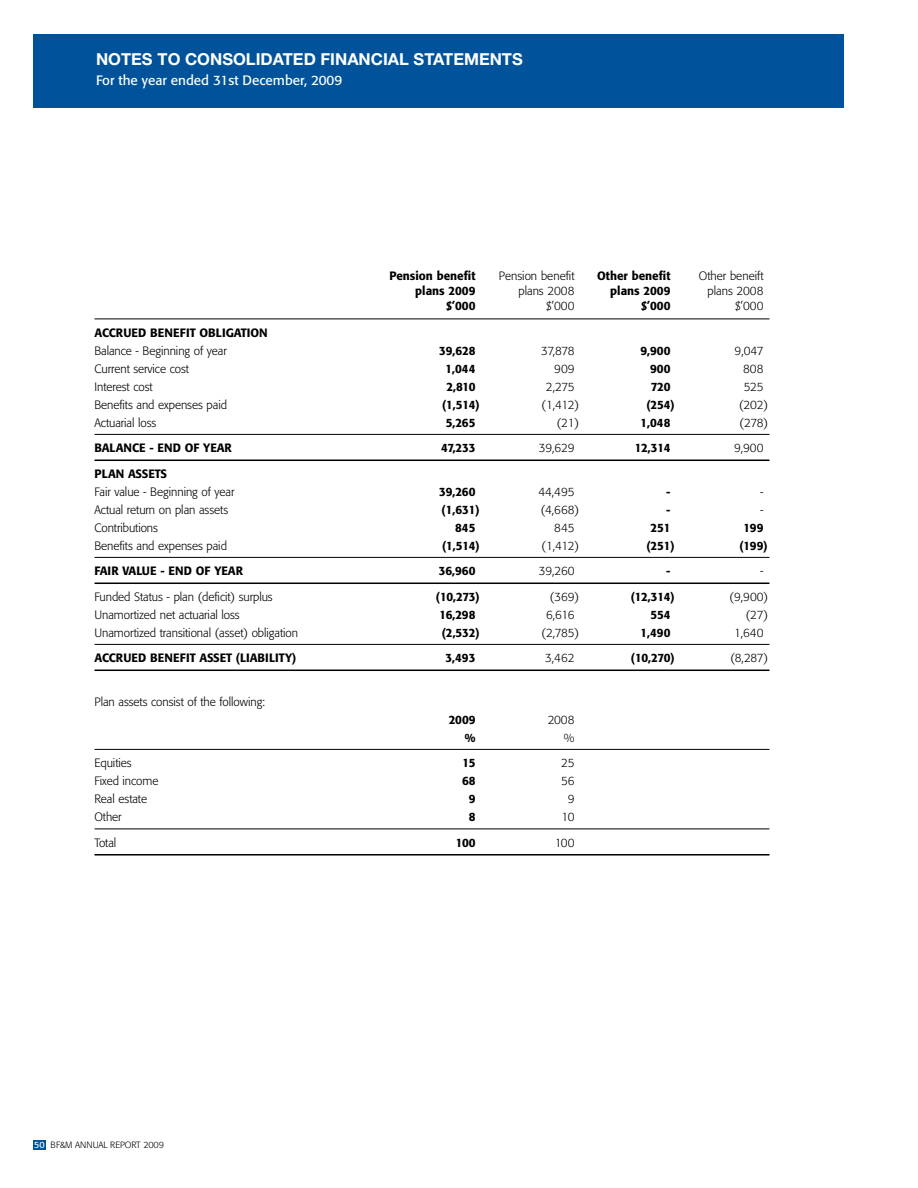
<style>
.page{position:relative;width:918px;height:1188px;background:#fff}
.page>*{position:absolute;margin:0;border:0;box-sizing:border-box;transform-origin:0 0}
.t1{font:700 16.5px "Helvetica Neue LT Std";color:#fff}
.t2{font:13.5px "Formata";color:#fff}
.t3{font:300 12px "Formata";letter-spacing:-.005em;color:#000}
.t4{font:500 12px "Formata";color:#000}
.t5{font:500 12px "Formata";letter-spacing:.02em;color:#000}
.t6{font:500 12px "Formata";letter-spacing:.065em;color:#000}
.t7{font:300 9px "Formata";letter-spacing:-.005em;color:#000}
.s1{font-weight:400;color:#fff}
</style>
<div class="page">
<div style="left:34px;top:34px;width:810px;height:73px;background:#00539b"></div>
<hr style="left:94px;top:319px;width:676px;height:1px;background:#000">
<hr style="left:94px;top:434px;width:676px;height:1px;background:#000">
<hr style="left:94px;top:460px;width:676px;height:1px;background:#000">
<hr style="left:94px;top:557px;width:676px;height:1px;background:#000">
<hr style="left:94px;top:583px;width:676px;height:1px;background:#000">
<hr style="left:94px;top:644px;width:676px;height:1px;background:#000">
<hr style="left:94px;top:670px;width:676px;height:1px;background:#000">
<hr style="left:94px;top:749px;width:676px;height:1px;background:#000">
<hr style="left:94px;top:829px;width:676px;height:1px;background:#000">
<hr style="left:94px;top:854px;width:676px;height:2px;background:#000">
<div style="left:34px;top:1140px;width:12px;height:10px;background:#00539b"></div>
<h1 class="t1" style="left:96px;top:49px;width:428px">NOTES TO CONSOLIDATED FINANCIAL STATEMENTS</h1>
<p class="t2" style="left:96px;top:72px;width:248px">For the year ended 31st December, 2009</p>
<p class="t4" style="left:390px;top:268px;width:87px">PENSION BENEFIT</p>
<p class="t3" style="left:499px;top:268px;width:77px">Pension benefit</p>
<p class="t4" style="left:597px;top:268px;width:75px">OTHER BENEFIT</p>
<p class="t3" style="left:699px;top:268px;width:66px">Other beneift</p>
<p class="t4" style="left:415px;top:283px;width:62px">PLANS 2009</p>
<p class="t3" style="left:518px;top:283px;width:58px">plans 2008</p>
<p class="t4" style="left:610px;top:283px;width:62px">PLANS 2009</p>
<p class="t3" style="left:707px;top:283px;width:58px">plans 2008</p>
<p class="t4" style="left:446px;top:298px;width:31px">$’000</p>
<p class="t3" style="left:546px;top:298px;width:30px">$’000</p>
<p class="t4" style="left:641px;top:298px;width:31px">$’000</p>
<p class="t3" style="left:735px;top:298px;width:30px">$’000</p>
<p class="t4" style="left:95px;top:325px;width:175px">ACC RUED BENEFIT OBLIGATION</p>
<p class="t3" style="left:95px;top:343px;width:134px">Balance - Beginning of year</p>
<p class="t4" style="left:439px;top:343px;width:38px">39,628</p>
<p class="t3" style="left:541px;top:343px;width:35px">37,878</p>
<p class="t4" style="left:640px;top:343px;width:32px">9,900</p>
<p class="t3" style="left:735px;top:343px;width:30px">9,047</p>
<p class="t3" style="left:95px;top:361px;width:96px">Current service cost</p>
<p class="t4" style="left:445px;top:361px;width:32px">1,044</p>
<p class="t3" style="left:554px;top:361px;width:22px">909</p>
<p class="t4" style="left:650px;top:361px;width:22px">900</p>
<p class="t3" style="left:743px;top:361px;width:22px">808</p>
<p class="t3" style="left:95px;top:379px;width:60px">Interest cost</p>
<p class="t4" style="left:446px;top:379px;width:31px">2,810</p>
<p class="t3" style="left:546px;top:379px;width:30px">2,275</p>
<p class="t4" style="left:651px;top:379px;width:21px">720</p>
<p class="t3" style="left:744px;top:379px;width:21px">525</p>
<p class="t3" style="left:95px;top:397px;width:134px">Benefits and expenses paid</p>
<p class="t4" style="left:442px;top:397px;width:39px">(1,514)</p>
<p class="t3" style="left:542px;top:397px;width:39px">(1,412)</p>
<p class="t4" style="left:646px;top:397px;width:30px">(254)</p>
<p class="t3" style="left:739px;top:397px;width:31px">(202)</p>
<p class="t3" style="left:95px;top:415px;width:63px">Actuarial loss</p>
<p class="t4" style="left:446px;top:415px;width:31px">5,265</p>
<p class="t3" style="left:557px;top:415px;width:24px">(21)</p>
<p class="t4" style="left:640px;top:415px;width:32px">1,048</p>
<p class="t3" style="left:739px;top:415px;width:30px">(278)</p>
<p class="t4" style="left:95px;top:440px;width:3px">BALA</p>
<p class="t4" style="left:124px;top:440px;width:110px">NCE - END OF YEAR</p>
<p class="t4" style="left:441px;top:440px;width:36px">47,233</p>
<p class="t3" style="left:539px;top:441px;width:37px">39,629</p>
<p class="t4" style="left:635px;top:440px;width:37px">12,314</p>
<p class="t3" style="left:734px;top:441px;width:31px">9,900</p>
<p class="t4" style="left:94px;top:466px;width:4px">PLA</p>
<p class="t4" style="left:116px;top:466px;width:16px">N ASSETS</p>
<p class="t3" style="left:94px;top:484px;width:141px">Fair value - Beginning of year</p>
<p class="t4" style="left:439px;top:484px;width:38px">39,260</p>
<p class="t3" style="left:538px;top:484px;width:38px">44,495</p>
<p class="t4" style="left:666px;top:484px;width:6px">-</p>
<p class="t3" style="left:760px;top:484px;width:5px">-</p>
<p class="t3" style="left:94px;top:502px;width:135px">Actual return on plan assets</p>
<p class="t4" style="left:442px;top:502px;width:40px">(1,631)</p>
<p class="t3" style="left:541px;top:502px;width:40px">(4,668)</p>
<p class="t4" style="left:666px;top:502px;width:6px">-</p>
<p class="t3" style="left:760px;top:502px;width:5px">-</p>
<p class="t3" style="left:94px;top:520px;width:65px">Contributions</p>
<p class="t4" style="left:455px;top:520px;width:22px">845</p>
<p class="t3" style="left:554px;top:520px;width:22px">845</p>
<p class="t4" style="left:651px;top:520px;width:21px">251</p>
<p class="t4" style="left:744px;top:520px;width:21px">199</p>
<p class="t3" style="left:95px;top:538px;width:134px">Benefits and expenses paid</p>
<p class="t4" style="left:442px;top:538px;width:39px">(1,514)</p>
<p class="t3" style="left:542px;top:538px;width:39px">(1,412)</p>
<p class="t4" style="left:646px;top:538px;width:30px">(251)</p>
<p class="t4" style="left:739px;top:538px;width:30px">(199)</p>
<p class="t4" style="left:94px;top:563px;width:150px">FA IR VALUE - END OF YEAR</p>
<p class="t4" style="left:439px;top:563px;width:38px">36,960</p>
<p class="t3" style="left:539px;top:564px;width:37px">39,260</p>
<p class="t4" style="left:666px;top:563px;width:6px">-</p>
<p class="t3" style="left:760px;top:564px;width:5px">-</p>
<p class="t3" style="left:94px;top:589px;width:180px">Funded Status - plan (deficit) surplus</p>
<p class="t4" style="left:436px;top:589px;width:45px">(10,273)</p>
<p class="t3" style="left:550px;top:589px;width:31px">(369)</p>
<p class="t4" style="left:631px;top:589px;width:45px">(12,314)</p>
<p class="t3" style="left:730px;top:589px;width:40px">(9,900)</p>
<p class="t3" style="left:94px;top:607px;width:147px">Unamortized net actuarial loss</p>
<p class="t4" style="left:439px;top:607px;width:38px">16,298</p>
<p class="t3" style="left:546px;top:607px;width:30px">6,616</p>
<p class="t4" style="left:651px;top:607px;width:21px">554</p>
<p class="t3" style="left:746px;top:607px;width:24px">(27)</p>
<p class="t3" style="left:94px;top:625px;width:205px">Unamortized transitional (asset) obligation</p>
<p class="t4" style="left:442px;top:625px;width:39px">(2,532)</p>
<p class="t3" style="left:542px;top:625px;width:39px">(2,785)</p>
<p class="t4" style="left:640px;top:625px;width:32px">1,490</p>
<p class="t3" style="left:734px;top:625px;width:31px">1,640</p>
<p class="t5" style="left:94px;top:650px;width:102px">ACC RUED BENEFITASSET</p>
<p class="t6" style="left:236px;top:650px;width:62px">(LIABILITY)</p>
<p class="t4" style="left:445px;top:650px;width:32px">3,493</p>
<p class="t3" style="left:545px;top:651px;width:31px">3,462</p>
<p class="t4" style="left:631px;top:650px;width:45px">(10,270)</p>
<p class="t3" style="left:730px;top:651px;width:39px">(8,287)</p>
<p class="t3" style="left:94px;top:694px;width:172px">Plan assets consist of the following:</p>
<p class="t4" style="left:449px;top:712px;width:28px">2009</p>
<p class="t3" style="left:548px;top:712px;width:28px">2008</p>
<p class="t4" style="left:465px;top:730px;width:12px">%</p>
<p class="t3" style="left:564px;top:730px;width:12px">%</p>
<p class="t3" style="left:94px;top:756px;width:39px">Equities</p>
<p class="t4" style="left:463px;top:755px;width:15px">15</p>
<p class="t3" style="left:561px;top:756px;width:15px">25</p>
<p class="t3" style="left:94px;top:774px;width:65px">Fixed income</p>
<p class="t4" style="left:462px;top:773px;width:15px">68</p>
<p class="t3" style="left:561px;top:774px;width:15px">56</p>
<p class="t3" style="left:94px;top:792px;width:54px">Real estate</p>
<p class="t4" style="left:469px;top:791px;width:8px">9</p>
<p class="t3" style="left:568px;top:792px;width:8px">9</p>
<p class="t3" style="left:94px;top:810px;width:29px">Other</p>
<p class="t4" style="left:469px;top:809px;width:8px">8</p>
<p class="t3" style="left:561px;top:810px;width:15px">10</p>
<p class="t3" style="left:94px;top:835px;width:23px">Total</p>
<p class="t4" style="left:456px;top:835px;width:21px">100</p>
<p class="t3" style="left:555px;top:835px;width:21px">100</p>
<p class="t7" style="left:34px;top:1139px;width:131px"><span class="s1">50</span> BF&amp;M ANNUAL REPORT 2009</p>
</div>
